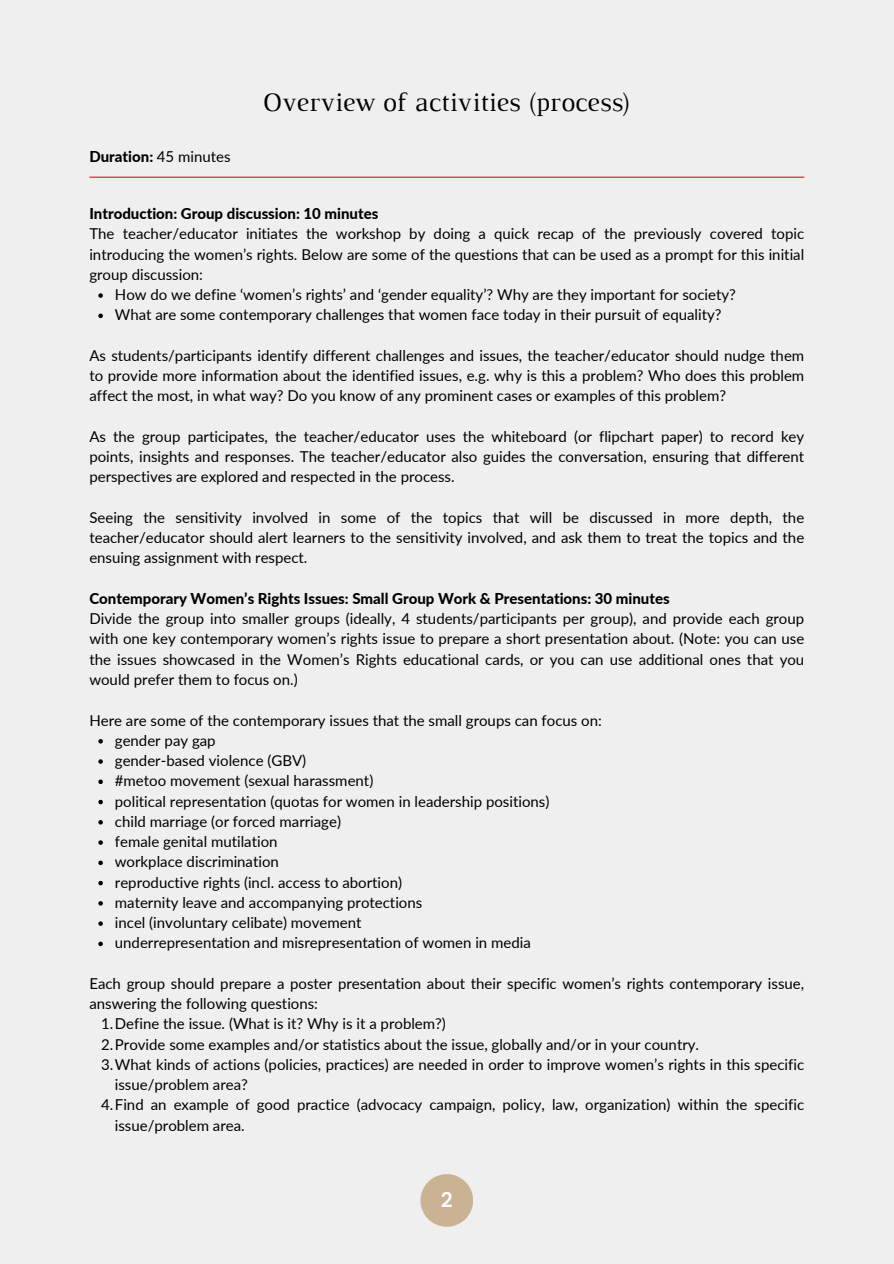
<style>
.page{position:relative;width:894px;height:1264px;background:#fff}
.page>*{position:absolute;margin:0;border:0;box-sizing:border-box;transform-origin:0 0}
.t1{font:27px "Luthier";color:#000}
.t2{font:700 21px "DM Sans";color:#fff}
.t3{font:15px/20.2px "Lato";color:#000;text-align:justify}
.t4{font:800 15px "Lato";color:#000}
.s1{font-weight:400}
</style>
<div class="page">
<div style="left:0;top:0;width:893px;height:1263px;background:#efefef"></div>
<div style="left:420px;top:1174px;width:53px;height:52px;background:#cbb292;border-radius:50%"></div>
<hr style="left:89px;top:177px;width:715px;height:1px;background:#bf1e2d">
<svg style="left:98px;top:293px;width:5px;height:5px"></svg>
<svg style="left:98px;top:313px;width:5px;height:5px"></svg>
<svg style="left:98px;top:739px;width:5px;height:4px"></svg>
<svg style="left:98px;top:759px;width:5px;height:4px"></svg>
<svg style="left:98px;top:779px;width:5px;height:5px"></svg>
<svg style="left:98px;top:799px;width:5px;height:5px"></svg>
<svg style="left:98px;top:820px;width:5px;height:4px"></svg>
<svg style="left:98px;top:840px;width:5px;height:4px"></svg>
<svg style="left:98px;top:860px;width:5px;height:5px"></svg>
<svg style="left:98px;top:880px;width:5px;height:5px"></svg>
<svg style="left:98px;top:901px;width:5px;height:4px"></svg>
<svg style="left:98px;top:921px;width:5px;height:4px"></svg>
<svg style="left:98px;top:941px;width:5px;height:5px"></svg>
<p class="t4" style="left:89px;top:147px;width:143px">Duration: <span class="s1">45 minutes</span></p>
<p class="t1" style="left:262px;top:93px;width:370px">Overview of activities (process)</p>
<p class="t4" style="left:89px;top:204px;width:290px">Introduction: Group discussion: 10 minutes</p>
<p class="t3" style="left:89px;top:223px;width:716px">The teacher/educator initiates the workshop by doing a quick recap of the previously covered topic introducing the women’s rights. Below are some of the questions that can be used as a prompt for this initial group discussion:</p>
<p class="t3" style="left:115px;top:284px;width:622px">How do we define ‘women’s rights’ and ‘gender equality’? Why are they important for society?</p>
<p class="t3" style="left:115px;top:304px;width:608px">What are some contemporary challenges that women face today in their pursuit of equality?</p>
<p class="t3" style="left:89px;top:345px;width:716px">As students/participants identify different challenges and issues, the teacher/educator should nudge them to provide more information about the identified issues, e.g. why is this a problem? Who does this problem affect the most, in what way? Do you know of any prominent cases or examples of this problem?</p>
<p class="t3" style="left:89px;top:426px;width:716px">As the group participates, the teacher/educator uses the whiteboard (or flipchart paper) to record key points, insights and responses. The teacher/educator also guides the conversation, ensuring that different perspectives are explored and respected in the process.</p>
<p class="t3" style="left:89px;top:507px;width:716px">Seeing the sensitivity involved in some of the topics that will be discussed in more depth, the teacher/educator should alert learners to the sensitivity involved, and ask them to treat the topics and the ensuing assignment with respect.</p>
<p class="t4" style="left:89px;top:589px;width:581px">Contemporary Women’s Rights Issues: Small Group Work &amp; Presentations: 30 minutes</p>
<p class="t3" style="left:89px;top:608px;width:716px">Divide the group into smaller groups (ideally, 4 students/participants per group), and provide each group with one key contemporary women’s rights issue to prepare a short presentation about. (Note: you can use the issues showcased in the Women’s Rights educational cards, or you can use additional ones that you would prefer them to focus on.)</p>
<p class="t3" style="left:89px;top:709px;width:514px">Here are some of the contemporary issues that the small groups can focus on:</p>
<p class="t3" style="left:115px;top:729px;width:102px">gender pay gap</p>
<p class="t3" style="left:115px;top:750px;width:193px">gender-based violence (GBV)</p>
<p class="t3" style="left:115px;top:770px;width:260px">#metoo movement (sexual harassment)</p>
<p class="t3" style="left:115px;top:790px;width:436px">political representation (quotas for women in leadership positions)</p>
<p class="t3" style="left:115px;top:810px;width:227px">child marriage (or forced marriage)</p>
<p class="t3" style="left:115px;top:831px;width:164px">female genital mutilation</p>
<p class="t3" style="left:115px;top:851px;width:165px">workplace discrimination</p>
<p class="t3" style="left:115px;top:871px;width:288px">reproductive rights (incl. access to abortion)</p>
<p class="t3" style="left:115px;top:891px;width:309px">maternity leave and accompanying protections</p>
<p class="t3" style="left:115px;top:912px;width:248px">incel (involuntary celibate) movement</p>
<p class="t3" style="left:115px;top:932px;width:417px">underrepresentation and misrepresentation of women in media</p>
<p class="t3" style="left:89px;top:972px;width:716px">Each group should prepare a poster presentation about their specific women’s rights contemporary issue, answering the following questions:</p>
<p class="t3" style="left:101px;top:1013px;width:346px">1.Define the issue. (What is it? Why is it a problem?)</p>
<p class="t3" style="left:101px;top:1033px;width:599px">2.Provide some examples and/or statistics about the issue, globally and/or in your country.</p>
<p class="t3" style="left:115px;top:1053px;width:690px;text-indent:-14px">3.What kinds of actions (policies, practices) are needed in order to improve women’s rights in this specific issue/problem area?</p>
<p class="t3" style="left:115px;top:1094px;width:690px;text-indent:-14px">4.Find an example of good practice (advocacy campaign, policy, law, organization) within the specific issue/problem area.</p>
<h1 class="t2" style="left:440px;top:1186px;width:14px">2</h1>
</div>
